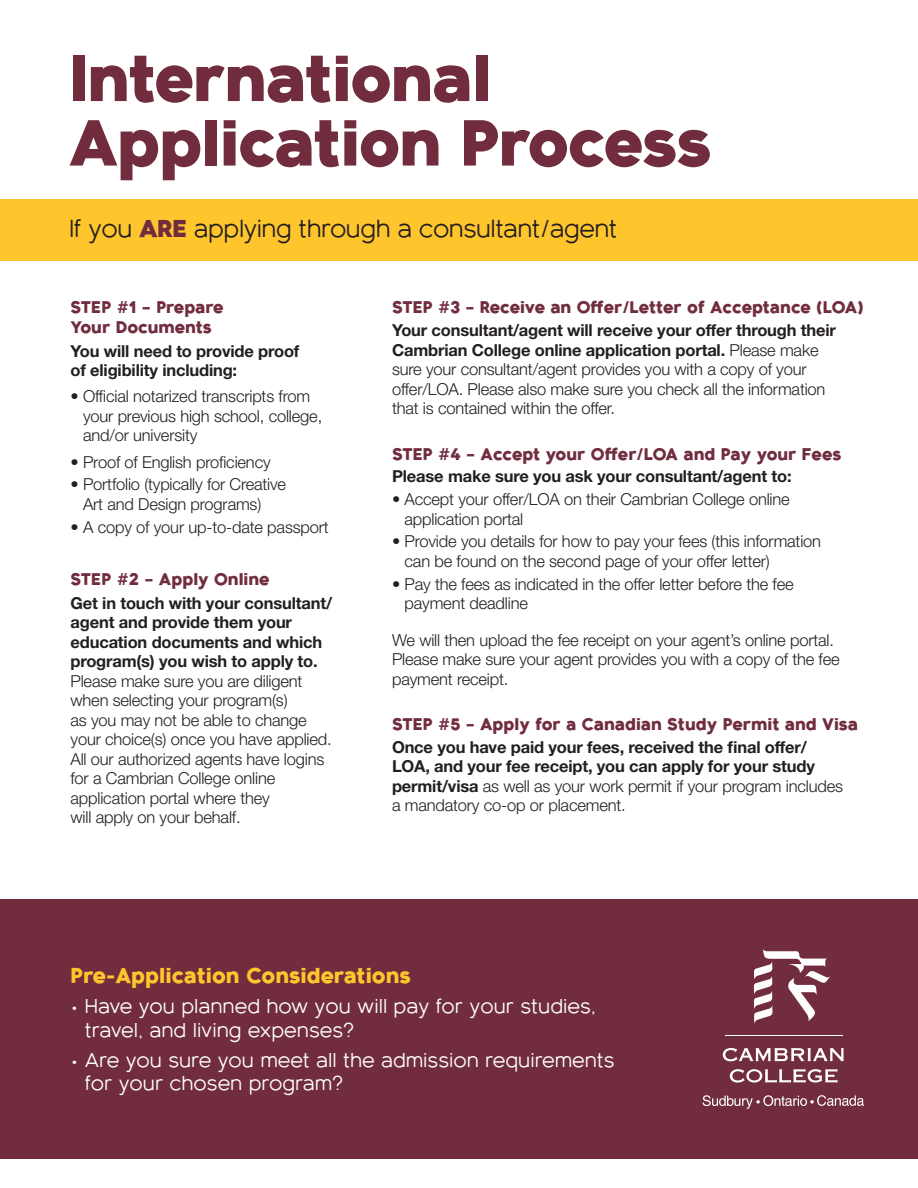
<style>
.page{position:relative;width:918px;height:1188px;background:#fff}
.page>*{position:absolute;margin:0;border:0;box-sizing:border-box;transform-origin:0 0}
.main_head{font:800 63px "Bambino New";letter-spacing:-.01em;color:#712d3e}
.callout_2{font:24px "Bambino New";letter-spacing:-.02em;color:#231f20}
.callout{font:900 21px "Bambino New";color:#ffc52d}
.callout-2{font:19.5px/23.4px "Bambino New";color:#fff}
.body_text_MAIN{font:300 16.5px/19.5px "Helvetica Neue LT Std";letter-spacing:-.01em;color:#231f20}
.body_text_MAIN-2{font:700 16.5px/19.5px "Helvetica Neue LT Std";letter-spacing:-.01em;color:#231f20}
.body_text_MAIN-3{font:900 16.5px "Bambino New";color:#712d3e}
.sub_head{font:900 16.5px/19.5px "Bambino New";color:#712d3e}
.s1{font-weight:800;color:#712d3e}
.s2{font-weight:700}
.s3{font-weight:300}
</style>
<div class="page">
<div style="left:0;top:899px;width:918px;height:260px;background:#712d3e"></div>
<svg style="left:723px;top:1048px;width:121px;height:13px"></svg>
<svg style="left:730px;top:1069px;width:108px;height:14px"></svg>
<hr style="left:725px;top:1035px;width:118px;height:1px;background:#fff">
<svg style="left:754px;top:949px;width:76px;height:75px"></svg>
<svg style="left:703px;top:1095px;width:161px;height:14px"></svg>
<div style="left:0;top:199px;width:918px;height:62px;background:#ffc52d"></div>
<p class="main_head" style="left:69px;top:21px;width:424px">International</p>
<p class="main_head" style="left:69px;top:86px;width:644px">Application Process</p>
<p class="callout_2" style="left:69px;top:208px;width:550px">If you <span class="s1">ARE</span> applying through a consultant/agent</p>
<p class="sub_head" style="left:71px;top:296px;width:155px">STEP #1 – Prepare<br>Your Documents</p>
<p class="body_text_MAIN-2" style="left:71px;top:341px;width:230px">You will need to provide proof of eligibility including:</p>
<p class="body_text_MAIN" style="left:83px;top:386px;width:241px;text-indent:-13px">• Official notarized transcripts from your previous high school, college, and/or university</p>
<p class="body_text_MAIN" style="left:71px;top:452px;width:202px">• Proof of English proficiency</p>
<p class="body_text_MAIN" style="left:83px;top:474px;width:205px;text-indent:-13px">• Portfolio (typically for Creative<br>Art and Design programs)</p>
<p class="body_text_MAIN" style="left:71px;top:517px;width:260px">• A copy of your up-to-date passport</p>
<p class="sub_head" style="left:71px;top:568px;width:201px">STEP #2 – Apply Online</p>
<p class="body_text_MAIN" style="left:71px;top:593px;width:263px"><span class="s2">Get in touch with your consultant/ agent and provide them your education documents and which program(s) you wish to apply to.<br></span>Please make sure you are diligent when selecting your program(s)<br>as you may not be able to change your choice(s) once you have applied.<br>All our authorized agents have logins for a Cambrian College online application portal where they<br>will apply on your behalf.</p>
<p class="body_text_MAIN-3" style="left:392px;top:293px;width:473px">STEP #3 – Receive an Offer/Letter of Acceptance (LOA)</p>
<p class="body_text_MAIN" style="left:392px;top:320px;width:445px"><span class="s2">Your consultant/agent will receive your offer through their Cambrian College online application portal.</span> Please make sure your consultant/agent provides you with a copy of your offer/LOA. Please also make sure you check all the information that is contained within the offer.</p>
<p class="body_text_MAIN-3" style="left:392px;top:439px;width:451px">STEP #4 – Accept your Offer/LOA and Pay your Fees</p>
<p class="body_text_MAIN-2" style="left:392px;top:466px;width:401px">Please make sure you ask your consultant/agent to:</p>
<p class="body_text_MAIN" style="left:405px;top:489px;width:387px;text-indent:-13px">• Accept your offer/LOA on their Cambrian College online application portal</p>
<p class="body_text_MAIN" style="left:405px;top:531px;width:418px;text-indent:-13px">• Provide you details for how to pay your fees (this information can be found on the second page of your offer letter)</p>
<p class="body_text_MAIN" style="left:405px;top:574px;width:391px;text-indent:-13px">• Pay the fees as indicated in the offer letter before the fee payment deadline</p>
<p class="body_text_MAIN" style="left:392px;top:630px;width:449px">We will then upload the fee receipt on your agent’s online portal.<br>Please make sure your agent provides you with a copy of the fee payment receipt.</p>
<p class="body_text_MAIN-3" style="left:392px;top:709px;width:468px">STEP #5 – Apply for a Canadian Study Permit and Visa</p>
<p class="body_text_MAIN-2" style="left:392px;top:737px;width:453px">Once you have paid your fees, received the final offer/ LOA, and your fee receipt, you can apply for your study permit/visa <span class="s3">as well as your work permit if your program includes a mandatory co-op or placement.</span></p>
<p class="callout" style="left:71px;top:957px;width:342px">Pre-Application Considerations</p>
<p class="callout-2" style="left:85px;top:993px;width:513px;text-indent:-14px">• Have you planned how you will pay for your studies, travel, and living expenses?</p>
<p class="callout-2" style="left:85px;top:1046px;width:531px;text-indent:-14px">• Are you sure you meet all the admission requirements for your chosen program?</p>
</div>
